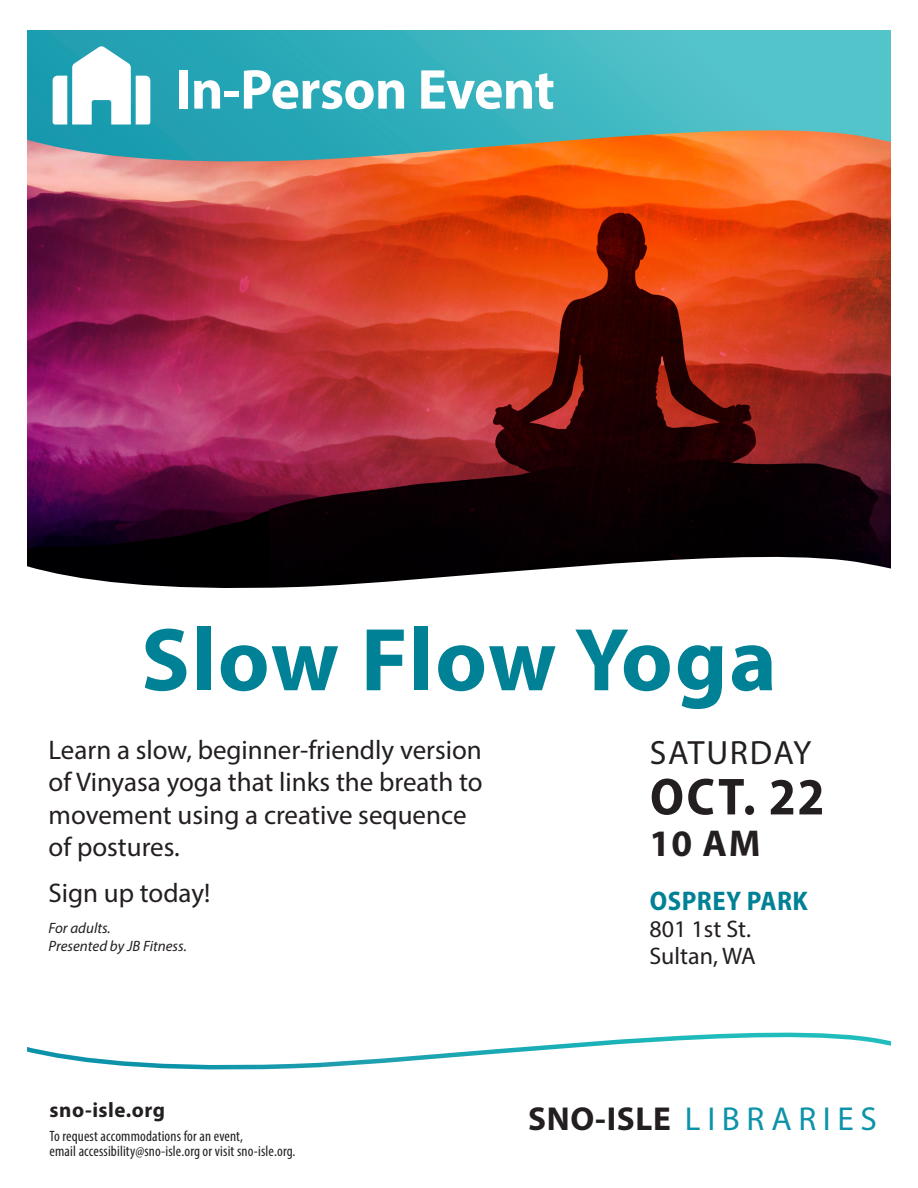
<style>
.page{position:relative;width:918px;height:1188px;background:#fff}
.page>*{position:absolute;margin:0;border:0;box-sizing:border-box;transform-origin:0 0}
.t1{font:700 90px "Myriad Pro";letter-spacing:.015em;color:#008195}
.t2{font:700 56.7px "Myriad Pro";letter-spacing:-.01em;color:#fff}
.t3{font:700 semi-condensed 52.5px "Myriad Pro";color:#231f20}
.t4{font:700 37.5px "Myriad Pro";color:#231f20}
.t5{font:33.75px "Myriad Pro";letter-spacing:.05em;color:#231f20}
.t6{font:33.3px "Myriad Pro";letter-spacing:.2em;color:#0c93a9}
.t7{font:27px/32.4px "Myriad Pro";color:#231f20}
.t8{font:700 semi-condensed 27px "Myriad Pro";letter-spacing:.02em;color:#008195}
.t9{font:24px "Myriad Pro";color:#231f20}
.t10{font:700 21px "Myriad Pro";letter-spacing:.025em;color:#231f20}
.t11{font:condensed 15px/15px "Myriad Pro";letter-spacing:.01em;color:#231f20}
.t12{font:italic 15px/18px "Myriad Pro";color:#231f20}
.s1{font-weight:700;color:#231f20}
</style>
<div class="page">
<img style="left:27px;top:165px;width:864px;height:423px">
<svg style="left:27px;top:30px;width:864px;height:135px;background:#54aaaa"></svg>
<svg style="left:53px;top:46px;width:97px;height:78px"></svg>
<svg style="left:27px;top:1032px;width:864px;height:38px"></svg>
<p class="t2" style="left:176px;top:53px;width:381px">In-Person Event</p>
<p class="t1" style="left:141px;top:601px;width:637px">Slow Flow Yoga</p>
<p class="t7" style="left:49px;top:733px;width:436px">Learn a slow, beginner-friendly version of Vinyasa yoga that links the breath to movement using a creative sequence of postures.</p>
<p class="t7" style="left:49px;top:876px;width:163px">Sign up today!</p>
<p class="t12" style="left:49px;top:919px;width:140px">For adults.<br>Presented by JB Fitness.</p>
<p class="t5" style="left:650px;top:732px;width:163px">SATURDAY</p>
<p class="t3" style="left:650px;top:763px;width:176px">OCT. 22</p>
<p class="t4" style="left:650px;top:819px;width:113px">10 AM</p>
<p class="t8" style="left:650px;top:883px;width:160px">OSPREY PARK</p>
<p class="t9" style="left:650px;top:914px;width:103px">801 1st St.</p>
<p class="t9" style="left:650px;top:941px;width:108px">Sultan, WA</p>
<p class="t10" style="left:50px;top:1096px;width:117px">sno-isle.org</p>
<p class="t6" style="left:528px;top:1098px;width:350px"><span class="s1">SNO-ISLE</span> LIBRARIES</p>
<p class="t11" style="left:50px;top:1129px;width:247px">To request accommodations for an event,<br>email accessibility@sno-isle.org or visit sno-isle.org.</p>
</div>
